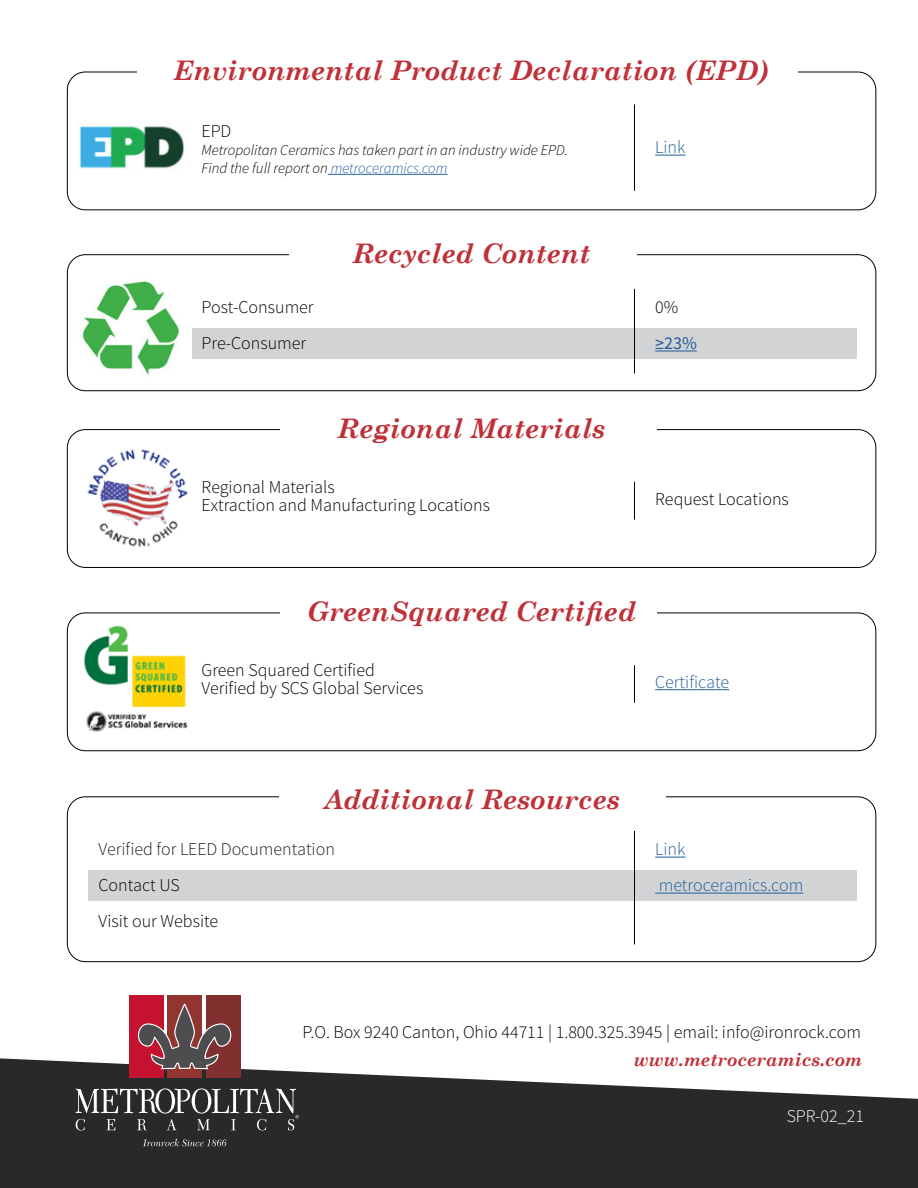
<style>
.page{position:relative;width:918px;height:1188px;background:#fff}
.page>*{position:absolute;margin:0;border:0;box-sizing:border-box;transform-origin:0 0}
.t1{font:italic 700 27px "Century Schoolbook";color:#bf3038}
.t2{font:300 18px/36px "Source Sans Pro";color:#000}
.t3{font:300 18px/36px "Source Sans Pro";color:#215e9e}
.t4{font:300 18px "Source Sans Pro";color:#221f20}
.t5{font:italic 700 18px "Century Schoolbook";color:#bf2f38}
.t6{font:300 18px "Source Sans Pro";color:#fff}
.t7{font:18px "Source Sans Pro";color:#215e9e}
.t8{font:italic 300 15px/18px "Source Sans Pro";color:#000}
.s1{color:#215e9e}
</style>
<div class="page">
<div style="left:193px;top:328px;width:664px;height:31px;background:#d1d3d4"></div>
<div style="left:88px;top:871px;width:769px;height:30px;background:#d1d3d4"></div>
<div style="left:67px;top:254px;width:809px;height:137px;border:1px solid #000;border-radius:18px"></div>
<div style="left:67px;top:72px;width:809px;height:138px;border:1px solid #000;border-radius:18px"></div>
<div style="left:67px;top:429px;width:809px;height:139px;border:1px solid #000;border-radius:18px"></div>
<div style="left:67px;top:613px;width:809px;height:138px;border:1px solid #000;border-radius:18px"></div>
<div style="left:67px;top:796px;width:809px;height:166px;border:1px solid #000;border-radius:18px"></div>
<div style="left:290px;top:226px;width:347px;height:47px;background:#fff"></div>
<div style="left:137px;top:43px;width:660px;height:47px;background:#fff"></div>
<div style="left:281px;top:401px;width:376px;height:47px;background:#fff"></div>
<div style="left:281px;top:584px;width:376px;height:47px;background:#fff"></div>
<div style="left:279px;top:780px;width:387px;height:47px;background:#fff"></div>
<svg style="left:0;top:1058px;width:918px;height:130px;fill:#292929"></svg>
<svg style="left:143px;top:1139px;width:84px;height:7px"></svg>
<div style="left:206px;top:995px;width:34px;height:83px;background:#82302f"></div>
<div style="left:167px;top:995px;width:35px;height:83px;background:#92342f"></div>
<div style="left:129px;top:995px;width:35px;height:83px;background:#c41230"></div>
<svg style="left:137px;top:1003px;width:95px;height:67px"></svg>
<svg style="left:76px;top:1088px;width:223px;height:42px;background:#515151"></svg>
<hr style="left:328px;top:174px;width:120px;height:1px;background:#215e9e">
<hr style="left:655px;top:351px;width:42px;height:1px;background:#215e9e">
<hr style="left:655px;top:155px;width:31px;height:1px;background:#215e9e">
<hr style="left:655px;top:689px;width:74px;height:1px;background:#215e9e">
<hr style="left:655px;top:857px;width:31px;height:1px;background:#215e9e">
<hr style="left:655px;top:893px;width:148px;height:1px;background:#215e9e">
<img style="left:82px;top:281px;width:98px;height:94px">
<img style="left:79px;top:126px;width:105px;height:43px">
<img style="left:87px;top:449px;width:101px;height:98px">
<img style="left:83px;top:625px;width:105px;height:107px">
<hr style="left:634px;top:289px;width:1px;height:84px;background:#000">
<hr style="left:634px;top:104px;width:1px;height:87px;background:#000">
<hr style="left:634px;top:482px;width:1px;height:38px;background:#000">
<hr style="left:634px;top:665px;width:1px;height:38px;background:#000">
<hr style="left:634px;top:831px;width:1px;height:113px;background:#000">
<h1 class="t1" style="left:174px;top:53px;width:597px">Environmental Product Declaration (EPD)</h1>
<p class="t2" style="left:202px;top:113px;width:31px">EPD</p>
<p class="t8" style="left:202px;top:141px;width:368px">Metropolitan Ceramics has taken part in an industry wide EPD.<br>Find the full report on <span class="s1">metroceramics.com</span></p>
<p class="t2" style="left:202px;top:289px;width:114px">Post-Consumer<br>Pre-Consumer</p>
<h1 class="t1" style="left:353px;top:236px;width:239px">Recycled Content</h1>
<h1 class="t1" style="left:338px;top:411px;width:269px">Regional Materials</h1>
<p class="t2" style="left:202px;top:478px;width:290px;line-height:18px">Regional Materials<br>Extraction and Manufacturing Locations</p>
<p class="t3" style="left:655px;top:129px;width:32px">Link</p>
<p class="t2" style="left:655px;top:289px;width:25px">0%</p>
<p class="t7" style="left:655px;top:332px;width:43px">≥23%</p>
<p class="t2" style="left:655px;top:481px;width:135px">Request Locations</p>
<h1 class="t1" style="left:307px;top:594px;width:330px">GreenSquared Certified</h1>
<p class="t2" style="left:202px;top:661px;width:223px;line-height:18px">Green Squared Certified<br>Verified by SCS Global Services</p>
<p class="t3" style="left:655px;top:664px;width:76px">Certificate</p>
<h1 class="t1" style="left:323px;top:783px;width:298px">Additional Resources</h1>
<p class="t4" style="left:99px;top:838px;width:238px">Verified for LEED Documentation</p>
<p class="t2" style="left:99px;top:867px;width:121px">Contact US<br>Visit our Website</p>
<p class="t3" style="left:655px;top:831px;width:150px">Link metroceramics.com</p>
<p class="t2" style="left:302px;top:1014px;width:560px">P.O. Box 9240 Canton, Ohio 44711 | 1.800.325.3945 | email: info@ironrock.com</p>
<p class="t5" style="left:634px;top:1049px;width:230px">www.metroceramics.com</p>
<p class="t6" style="left:787px;top:1105px;width:79px">SPR-02_21</p>
</div>
